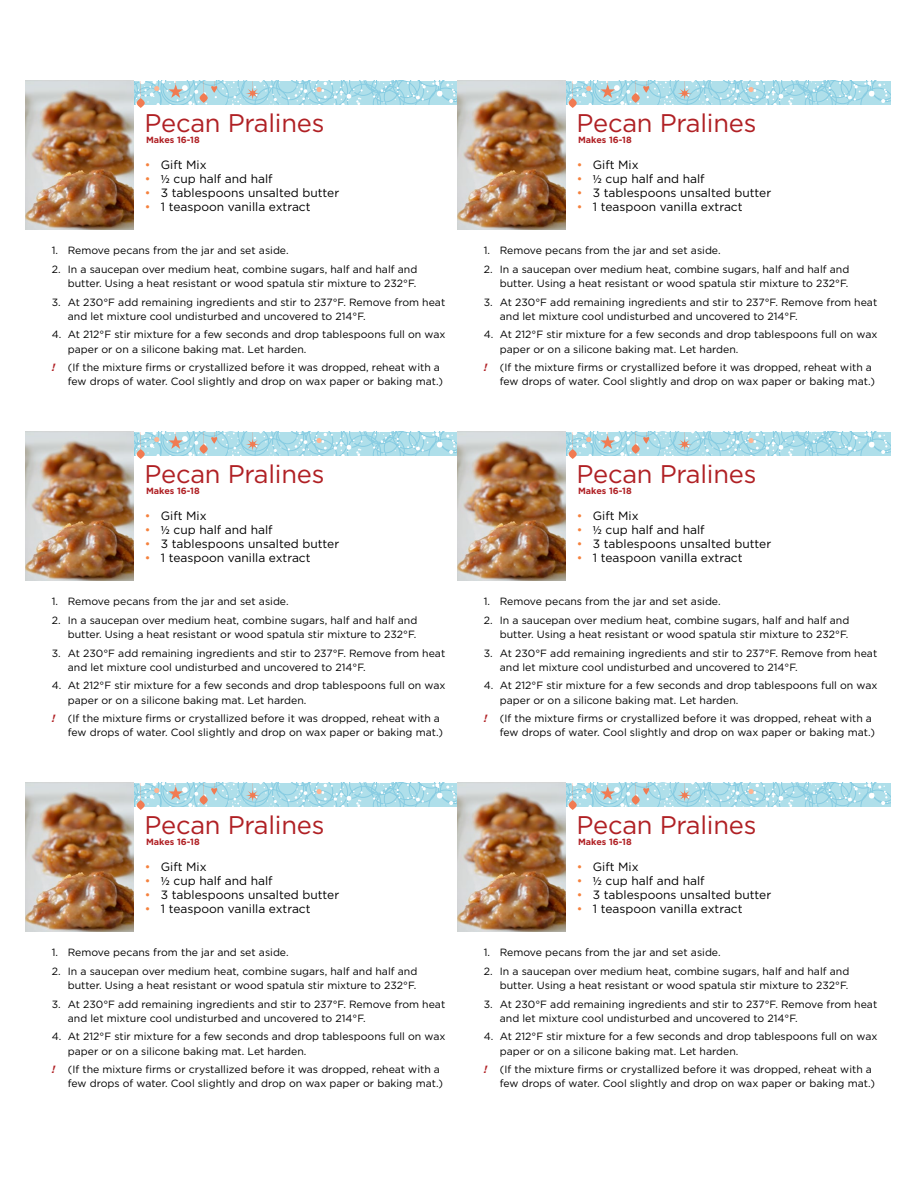
<style>
.page{position:relative;width:918px;height:1188px;background:#fff}
.page>*{position:absolute;margin:0;border:0;box-sizing:border-box;transform-origin:0 0}
.t1{font:25.5px "Gotham";letter-spacing:-.01em;color:#b02024}
.t2{font:12px "Gotham";color:#000}
.t3{font:10.5px/14.1px "Gotham";color:#000;text-align:right}
.t4{font:700 9px "Gotham";color:#b02024}
.s1{color:#f5813d}
.s2{font-family:"Myriad Pro"}
.s3{font-weight:700;font-style:italic;color:#b02024}
</style>
<div class="page">
<svg style="left:134px;top:783px;width:324px;height:27px;background:#b8dee7"></svg>
<svg style="left:566px;top:783px;width:325px;height:27px;background:#b7dee7"></svg>
<svg style="left:134px;top:432px;width:324px;height:27px;background:#b8dee7"></svg>
<svg style="left:566px;top:432px;width:325px;height:27px;background:#b7dee7"></svg>
<svg style="left:134px;top:81px;width:324px;height:27px;background:#b8dee7"></svg>
<svg style="left:566px;top:81px;width:325px;height:27px;background:#b7dee7"></svg>
<img style="left:26px;top:81px;width:108px;height:148px">
<img style="left:458px;top:81px;width:108px;height:148px">
<img style="left:26px;top:432px;width:108px;height:148px">
<img style="left:458px;top:432px;width:108px;height:148px">
<img style="left:26px;top:783px;width:108px;height:148px">
<img style="left:458px;top:783px;width:108px;height:148px">
<h1 class="t1" style="left:145px;top:107px;width:181px">Pecan Pralines</h1>
<p class="t4" style="left:146px;top:134px;width:55px">Makes 16-18</p>
<p class="t2" style="left:145px;top:157px;width:63px"><span class="s1">•</span> Gift Mix</p>
<p class="t2" style="left:145px;top:171px;width:129px"><span class="s1">•</span> <span class="s2">½</span> cup half and half</p>
<p class="t2" style="left:145px;top:185px;width:196px"><span class="s1">•</span> 3 tablespoons unsalted butter</p>
<p class="t2" style="left:145px;top:199px;width:167px"><span class="s1">•</span> 1 teaspoon vanilla extract</p>
<p class="t3" style="left:52px;top:243px;width:238px">1. Remove pecans from the jar and set aside.</p>
<p class="t3" style="left:52px;top:262px;width:367px">2. In a saucepan over medium heat, combine sugars, half and half and butter. Using a heat resistant or wood spatula stir mixture to 232°F.</p>
<p class="t3" style="left:68px;top:295px;width:379px;text-align:left;text-indent:-16px">3. At 230°F add remaining ingredients and stir to 237°F. Remove from heat and let mixture cool undisturbed and uncovered to 214°F.</p>
<p class="t3" style="left:68px;top:327px;width:379px;text-align:left;text-indent:-16px">4. At 212°F stir mixture for a few seconds and drop tablespoons full on wax paper or on a silicone baking mat. Let harden.</p>
<p class="t3" style="left:52px;top:360px;width:393px"><span class="s3">!</span> (If the mixture firms or crystallized before it was dropped, reheat with a few drops of water. Cool slightly and drop on wax paper or baking mat.)</p>
<h1 class="t1" style="left:145px;top:458px;width:181px">Pecan Pralines</h1>
<p class="t4" style="left:146px;top:485px;width:55px">Makes 16-18</p>
<p class="t2" style="left:145px;top:508px;width:63px"><span class="s1">•</span> Gift Mix</p>
<p class="t2" style="left:145px;top:522px;width:129px"><span class="s1">•</span> <span class="s2">½</span> cup half and half</p>
<p class="t2" style="left:145px;top:536px;width:196px"><span class="s1">•</span> 3 tablespoons unsalted butter</p>
<p class="t2" style="left:145px;top:550px;width:167px"><span class="s1">•</span> 1 teaspoon vanilla extract</p>
<p class="t3" style="left:52px;top:594px;width:238px">1. Remove pecans from the jar and set aside.</p>
<p class="t3" style="left:52px;top:613px;width:367px">2. In a saucepan over medium heat, combine sugars, half and half and butter. Using a heat resistant or wood spatula stir mixture to 232°F.</p>
<p class="t3" style="left:68px;top:646px;width:379px;text-align:left;text-indent:-16px">3. At 230°F add remaining ingredients and stir to 237°F. Remove from heat and let mixture cool undisturbed and uncovered to 214°F.</p>
<p class="t3" style="left:68px;top:678px;width:379px;text-align:left;text-indent:-16px">4. At 212°F stir mixture for a few seconds and drop tablespoons full on wax paper or on a silicone baking mat. Let harden.</p>
<p class="t3" style="left:52px;top:711px;width:393px"><span class="s3">!</span> (If the mixture firms or crystallized before it was dropped, reheat with a few drops of water. Cool slightly and drop on wax paper or baking mat.)</p>
<h1 class="t1" style="left:145px;top:809px;width:181px">Pecan Pralines</h1>
<p class="t4" style="left:146px;top:836px;width:55px">Makes 16-18</p>
<p class="t2" style="left:145px;top:859px;width:63px"><span class="s1">•</span> Gift Mix</p>
<p class="t2" style="left:145px;top:873px;width:129px"><span class="s1">•</span> <span class="s2">½</span> cup half and half</p>
<p class="t2" style="left:145px;top:887px;width:196px"><span class="s1">•</span> 3 tablespoons unsalted butter</p>
<p class="t2" style="left:145px;top:901px;width:167px"><span class="s1">•</span> 1 teaspoon vanilla extract</p>
<p class="t3" style="left:52px;top:945px;width:238px">1. Remove pecans from the jar and set aside.</p>
<p class="t3" style="left:52px;top:964px;width:367px">2. In a saucepan over medium heat, combine sugars, half and half and butter. Using a heat resistant or wood spatula stir mixture to 232°F.</p>
<p class="t3" style="left:68px;top:997px;width:379px;text-align:left;text-indent:-16px">3. At 230°F add remaining ingredients and stir to 237°F. Remove from heat and let mixture cool undisturbed and uncovered to 214°F.</p>
<p class="t3" style="left:68px;top:1029px;width:379px;text-align:left;text-indent:-16px">4. At 212°F stir mixture for a few seconds and drop tablespoons full on wax paper or on a silicone baking mat. Let harden.</p>
<p class="t3" style="left:52px;top:1062px;width:393px"><span class="s3">!</span> (If the mixture firms or crystallized before it was dropped, reheat with a few drops of water. Cool slightly and drop on wax paper or baking mat.)</p>
<h1 class="t1" style="left:577px;top:107px;width:181px">Pecan Pralines</h1>
<p class="t4" style="left:578px;top:134px;width:55px">Makes 16-18</p>
<p class="t2" style="left:577px;top:157px;width:63px"><span class="s1">•</span> Gift Mix</p>
<p class="t2" style="left:577px;top:171px;width:129px"><span class="s1">•</span> <span class="s2">½</span> cup half and half</p>
<p class="t2" style="left:577px;top:185px;width:196px"><span class="s1">•</span> 3 tablespoons unsalted butter</p>
<p class="t2" style="left:577px;top:199px;width:167px"><span class="s1">•</span> 1 teaspoon vanilla extract</p>
<p class="t3" style="left:484px;top:243px;width:238px">1. Remove pecans from the jar and set aside.</p>
<p class="t3" style="left:484px;top:262px;width:367px">2. In a saucepan over medium heat, combine sugars, half and half and butter. Using a heat resistant or wood spatula stir mixture to 232°F.</p>
<p class="t3" style="left:500px;top:295px;width:379px;text-align:left;text-indent:-16px">3. At 230°F add remaining ingredients and stir to 237°F. Remove from heat and let mixture cool undisturbed and uncovered to 214°F.</p>
<p class="t3" style="left:500px;top:327px;width:379px;text-align:left;text-indent:-16px">4. At 212°F stir mixture for a few seconds and drop tablespoons full on wax paper or on a silicone baking mat. Let harden.</p>
<p class="t3" style="left:484px;top:360px;width:393px"><span class="s3">!</span> (If the mixture firms or crystallized before it was dropped, reheat with a few drops of water. Cool slightly and drop on wax paper or baking mat.)</p>
<h1 class="t1" style="left:577px;top:458px;width:181px">Pecan Pralines</h1>
<p class="t4" style="left:578px;top:485px;width:55px">Makes 16-18</p>
<p class="t2" style="left:577px;top:508px;width:63px"><span class="s1">•</span> Gift Mix</p>
<p class="t2" style="left:577px;top:522px;width:129px"><span class="s1">•</span> <span class="s2">½</span> cup half and half</p>
<p class="t2" style="left:577px;top:536px;width:196px"><span class="s1">•</span> 3 tablespoons unsalted butter</p>
<p class="t2" style="left:577px;top:550px;width:167px"><span class="s1">•</span> 1 teaspoon vanilla extract</p>
<p class="t3" style="left:484px;top:594px;width:238px">1. Remove pecans from the jar and set aside.</p>
<p class="t3" style="left:484px;top:613px;width:367px">2. In a saucepan over medium heat, combine sugars, half and half and butter. Using a heat resistant or wood spatula stir mixture to 232°F.</p>
<p class="t3" style="left:500px;top:646px;width:379px;text-align:left;text-indent:-16px">3. At 230°F add remaining ingredients and stir to 237°F. Remove from heat and let mixture cool undisturbed and uncovered to 214°F.</p>
<p class="t3" style="left:500px;top:678px;width:379px;text-align:left;text-indent:-16px">4. At 212°F stir mixture for a few seconds and drop tablespoons full on wax paper or on a silicone baking mat. Let harden.</p>
<p class="t3" style="left:484px;top:711px;width:393px"><span class="s3">!</span> (If the mixture firms or crystallized before it was dropped, reheat with a few drops of water. Cool slightly and drop on wax paper or baking mat.)</p>
<h1 class="t1" style="left:577px;top:809px;width:181px">Pecan Pralines</h1>
<p class="t4" style="left:578px;top:836px;width:55px">Makes 16-18</p>
<p class="t2" style="left:577px;top:859px;width:63px"><span class="s1">•</span> Gift Mix</p>
<p class="t2" style="left:577px;top:873px;width:129px"><span class="s1">•</span> <span class="s2">½</span> cup half and half</p>
<p class="t2" style="left:577px;top:887px;width:196px"><span class="s1">•</span> 3 tablespoons unsalted butter</p>
<p class="t2" style="left:577px;top:901px;width:167px"><span class="s1">•</span> 1 teaspoon vanilla extract</p>
<p class="t3" style="left:484px;top:945px;width:238px">1. Remove pecans from the jar and set aside.</p>
<p class="t3" style="left:484px;top:964px;width:367px">2. In a saucepan over medium heat, combine sugars, half and half and butter. Using a heat resistant or wood spatula stir mixture to 232°F.</p>
<p class="t3" style="left:500px;top:997px;width:379px;text-align:left;text-indent:-16px">3. At 230°F add remaining ingredients and stir to 237°F. Remove from heat and let mixture cool undisturbed and uncovered to 214°F.</p>
<p class="t3" style="left:500px;top:1029px;width:379px;text-align:left;text-indent:-16px">4. At 212°F stir mixture for a few seconds and drop tablespoons full on wax paper or on a silicone baking mat. Let harden.</p>
<p class="t3" style="left:484px;top:1062px;width:393px"><span class="s3">!</span> (If the mixture firms or crystallized before it was dropped, reheat with a few drops of water. Cool slightly and drop on wax paper or baking mat.)</p>
</div>
